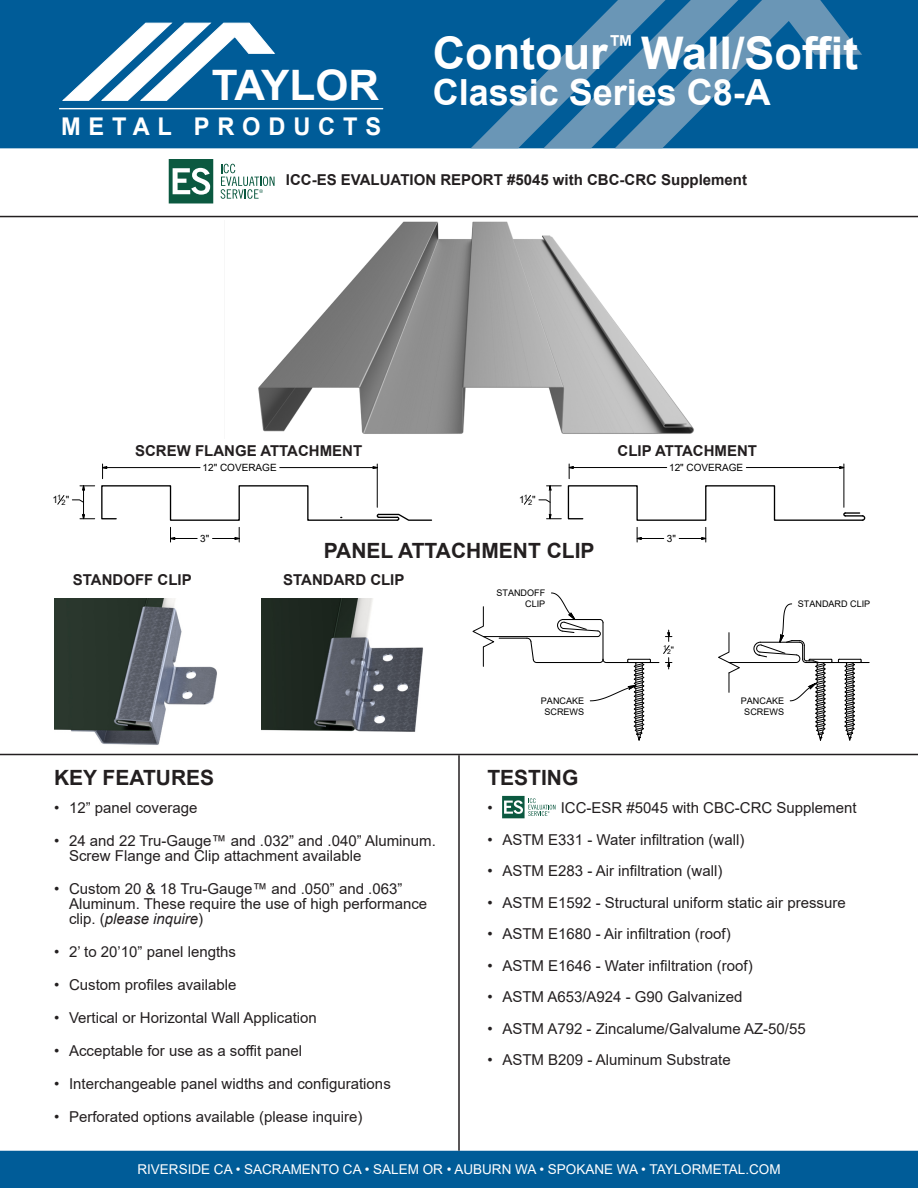
<style>
.page{position:relative;width:918px;height:1188px;background:#fff}
.page>*{position:absolute;margin:0;border:0;box-sizing:border-box;transform-origin:0 0}
.t1{font:700 45px "Arial";color:#fff}
.t2{font:700 42px "Arial";color:#fff}
.t3{font:700 36px "Arial";color:#fff}
.t4{font:700 24.45px "Arial";letter-spacing:.33em;color:#fff}
.t5{font:700 21px "Arial";color:#231f20}
.t6{font:15px/15px "Arial";color:#231f20}
.t7{font:700 15px "Arial";color:#231f20}
.t8{font:13.5px "Arial";color:#fff}
.t9{font:10.05px "Arial";color:#000}
.t10{font:9px/10.9px "Arial";color:#000;text-align:center}
.t11{font:7.5px "Arial";color:#000}
.t12{font:6.75px "Arial";color:#000}
.t13{font:5.85px "Times";color:#000}
.s1{font-style:italic}
</style>
<div class="page">
<div style="left:0;top:0;width:918px;height:148px;background:#005c98"></div>
<svg style="left:471px;top:0;width:391px;height:148px;background:#2a73a4"></svg>
<svg style="left:62px;top:23px;width:213px;height:78px"></svg>
<hr style="left:59px;top:108px;width:324px;height:1px;background:#fff">
<div style="left:0;top:1151px;width:918px;height:37px;background:#005c98"></div>
<hr style="left:0;top:216px;width:918px;height:1px;background:#231f20">
<img style="left:258px;top:221px;width:436px;height:213px">
<hr style="left:458px;top:755px;width:2px;height:396px;background:#231f20">
<img style="left:54px;top:599px;width:163px;height:146px">
<img style="left:261px;top:599px;width:162px;height:133px">
<hr style="left:0;top:754px;width:918px;height:1px;background:#231f20">
<svg style="left:524px;top:495px;width:7px;height:10px"></svg>
<svg style="left:538px;top:464px;width:328px;height:78px"></svg>
<svg style="left:57px;top:495px;width:8px;height:10px"></svg>
<svg style="left:72px;top:464px;width:361px;height:78px"></svg>
<hr style="left:729px;top:662px;width:68px;height:1px;background:#000">
<hr style="left:806px;top:662px;width:63px;height:1px;background:#000">
<svg style="left:718px;top:632px;width:22px;height:60px"></svg>
<svg style="left:753px;top:603px;width:109px;height:138px"></svg>
<hr style="left:483px;top:636px;width:115px;height:1px;background:#000">
<hr style="left:537px;top:662px;width:63px;height:1px;background:#000">
<svg style="left:472px;top:606px;width:66px;height:60px"></svg>
<hr style="left:606px;top:662px;width:53px;height:1px;background:#000">
<hr style="left:602px;top:623px;width:2px;height:36px;background:#000">
<svg style="left:551px;top:592px;width:53px;height:45px"></svg>
<svg style="left:590px;top:658px;width:61px;height:83px"></svg>
<svg style="left:663px;top:630px;width:9px;height:39px"></svg>
<svg style="left:169px;top:159px;width:44px;height:44px"></svg>
<svg style="left:221px;top:164px;width:54px;height:35px"></svg>
<svg style="left:502px;top:796px;width:53px;height:22px"></svg>
<h2 class="t2" style="left:212px;top:58px;width:169px">TAYLOR</h2>
<h3 class="t4" style="left:61px;top:110px;width:321px">METAL PRODUCTS</h3>
<p class="t1" style="left:433px;top:21px;width:427px">Contour<sup>™</sup> Wall/Soffit</p>
<p class="t3" style="left:433px;top:67px;width:340px">Classic Series C8-A</p>
<p class="t7" style="left:286px;top:170px;width:463px">ICC-ES EVALUATION REPORT #5045 with CBC-CRC Supplement</p>
<p class="t9" style="left:52px;top:493px;width:10px">1<sup>1</sup></p>
<p class="t11" style="left:62px;top:497px;width:9px">2<sup>"</sup></p>
<p class="t7" style="left:135px;top:440px;width:229px">SCREW FLANGE ATTACHMENT</p>
<p class="t7" style="left:618px;top:440px;width:141px">CLIP ATTACHMENT</p>
<p class="t9" style="left:669px;top:461px;width:76px">12" COVERAGE</p>
<p class="t9" style="left:519px;top:493px;width:10px">1<sup>1</sup></p>
<p class="t11" style="left:528px;top:497px;width:9px">2<sup>"</sup></p>
<p class="t9" style="left:667px;top:532px;width:11px">3"</p>
<p class="t9" style="left:203px;top:461px;width:76px">12" COVERAGE</p>
<p class="t9" style="left:200px;top:532px;width:11px">3"</p>
<p class="t5" style="left:324px;top:536px;width:272px">PANEL ATTACHMENT CLIP</p>
<p class="t7" style="left:73px;top:569px;width:120px">STANDOFF CLIP</p>
<p class="t7" style="left:283px;top:569px;width:123px">STANDARD CLIP</p>
<p class="t10" style="left:496px;top:588px;width:50px;text-align:right">STANDOFF<br>CLIP</p>
<p class="t9" style="left:508px;top:587px;width:55px">STANDOFF</p>
<p class="t13" style="left:564px;top:692px;width:9px">1/1</p>
<p class="t10" style="left:541px;top:695px;width:45px">PANCAKE<br>SCREWS</p>
<p class="t9" style="left:557px;top:706px;width:49px">PANCAKE</p>
<p class="t12" style="left:663px;top:643px;width:5px">1</p>
<p class="t12" style="left:667px;top:647px;width:8px">2<sup>"</sup></p>
<p class="t10" style="left:798px;top:599px;width:74px">STANDARD CLIP</p>
<p class="t10" style="left:741px;top:695px;width:45px">PANCAKE<br>SCREWS</p>
<p class="t5" style="left:54px;top:763px;width:162px">KEY FEATURES</p>
<p class="t5" style="left:487px;top:763px;width:93px">TESTING</p>
<p class="t6" style="left:487px;top:800px;width:7px">•</p>
<p class="t6" style="left:561px;top:800px;width:297px">ICC-ESR #5045 with CBC-CRC Supplement</p>
<p class="t6" style="left:487px;top:832px;width:258px">• ASTM E331 - Water infiltration (wall)</p>
<p class="t6" style="left:487px;top:863px;width:237px">• ASTM E283 - Air infiltration (wall)</p>
<p class="t6" style="left:487px;top:895px;width:360px">• ASTM E1592 - Structural uniform static air pressure</p>
<p class="t6" style="left:487px;top:926px;width:245px">• ASTM E1680 - Air infiltration (roof)</p>
<p class="t6" style="left:487px;top:958px;width:267px">• ASTM E1646 - Water infiltration (roof)</p>
<p class="t6" style="left:487px;top:989px;width:257px">• ASTM A653/A924 - G90 Galvanized</p>
<p class="t6" style="left:487px;top:1021px;width:320px">• ASTM A792 - Zincalume/Galvalume AZ-50/55</p>
<p class="t6" style="left:487px;top:1052px;width:245px">• ASTM B209 - Aluminum Substrate</p>
<p class="t6" style="left:54px;top:800px;width:145px">• 12” panel coverage</p>
<p class="t6" style="left:69px;top:833px;width:368px;text-indent:-15px">• 24 and 22 Tru-Gauge™ and .032” and .040” Aluminum.<br>Screw Flange and Clip attachment available</p>
<p class="t6" style="left:69px;top:881px;width:360px;text-indent:-15px">• Custom 20 &amp; 18 Tru-Gauge™ and .050” and .063”<br>Aluminum. These require the use of high performance clip. (<span class="s1">please inquire</span>)</p>
<p class="t6" style="left:54px;top:944px;width:184px">• 2’ to 20’10” panel lengths</p>
<p class="t6" style="left:54px;top:977px;width:184px">• Custom profiles available</p>
<p class="t6" style="left:54px;top:1010px;width:264px">• Vertical or Horizontal Wall Application</p>
<p class="t6" style="left:54px;top:1043px;width:250px">• Acceptable for use as a soffit panel</p>
<p class="t6" style="left:54px;top:1076px;width:338px">• Interchangeable panel widths and configurations</p>
<p class="t6" style="left:54px;top:1109px;width:310px">• Perforated options available (please inquire)</p>
<p class="t8" style="left:137px;top:1160px;width:645px">RIVERSIDE CA • SACRAMENTO CA • SALEM OR • AUBURN WA • SPOKANE WA • TAYLORMETAL.COM</p>
</div>
